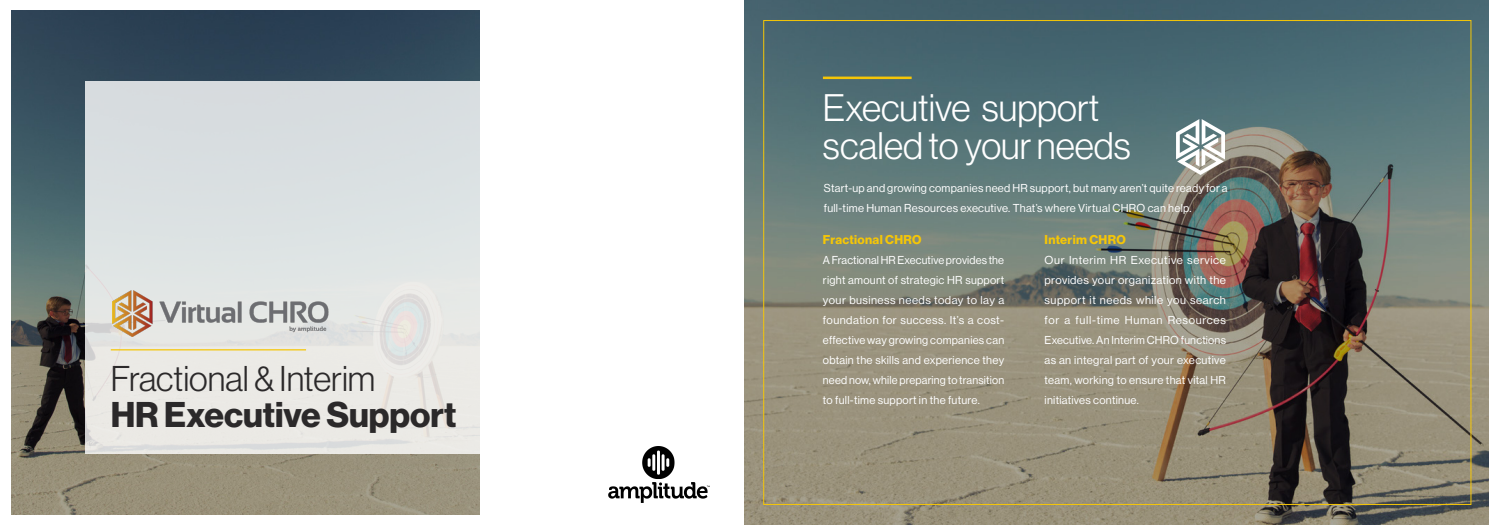
<style>
.page{position:relative;width:1489px;height:525px;background:#fff}
.page>*{position:absolute;margin:0;border:0;box-sizing:border-box;transform-origin:0 0}
.t1{font:37.5px/37.5px "N Haas Grotesk DS Pro 45 Lt";color:#fff}
.t2{font:35px/36.2px "N Haas Grotesk DS Pro 45 Lt";color:#2b292a}
.Body_Text__new{font:12.5px "N Haas Grotesk DS Pro 75 Bd";letter-spacing:.025em;color:#f5c607}
.Body_Text__new-2{font:11.25px/20px "N Haas Grotesk DS Pro 55 Rg";letter-spacing:.025em;color:#fff;text-align:justify}
.s1{font-family:"N Haas Grotesk DS Pro 75 Bd"}
</style>
<div class="page">
<img style="left:12px;top:11px;width:467px;height:503px">
<img style="left:744px;top:0;width:744px;height:524px">
<img style="left:1176px;top:119px;width:48px;height:55px">
<svg style="left:85px;top:81px;width:395px;height:373px;background:#e0e3e2"></svg>
<hr style="left:822px;top:76px;width:89px;height:3px;background:#f5c607">
<img style="left:112px;top:291px;width:216px;height:45px">
<hr style="left:111px;top:349px;width:195px;height:1px;background:#f5c607">
<img style="left:608px;top:446px;width:102px;height:56px">
<p class="t2" style="left:111px;top:360px;width:347px">Fractional &amp; Interim<br><span class="s1">HR Executive Support</span></p>
<p class="t1" style="left:822px;top:89px;width:309px">Executive support scaled to your needs</p>
<p class="Body_Text__new-2" style="left:823px;top:178px;width:405px">Start-up and growing companies need HR support, but many aren’t quite ready for a full-time Human Resources executive. That’s where Virtual CHRO can help.</p>
<p class="Body_Text__new" style="left:822px;top:232px;width:100px">Fractional CHRO</p>
<p class="Body_Text__new-2" style="left:822px;top:250px;width:183px">A Fractional HR Executive provides the right amount of strategic HR support your business needs today to lay a foundation for success. It’s a cost&shy;effective way growing companies can obtain the skills and experience they need now, while preparing to transition to full-time support in the future.</p>
<p class="Body_Text__new" style="left:1044px;top:232px;width:83px">Interim CHRO</p>
<p class="Body_Text__new-2" style="left:1044px;top:250px;width:183px">Our Interim HR Executive service provides your organization with the support it needs while you search for a full-time Human Resources Executive. An Interim CHRO functions as an integral part of your executive team, working to ensure that vital HR initiatives continue.</p>
</div>
